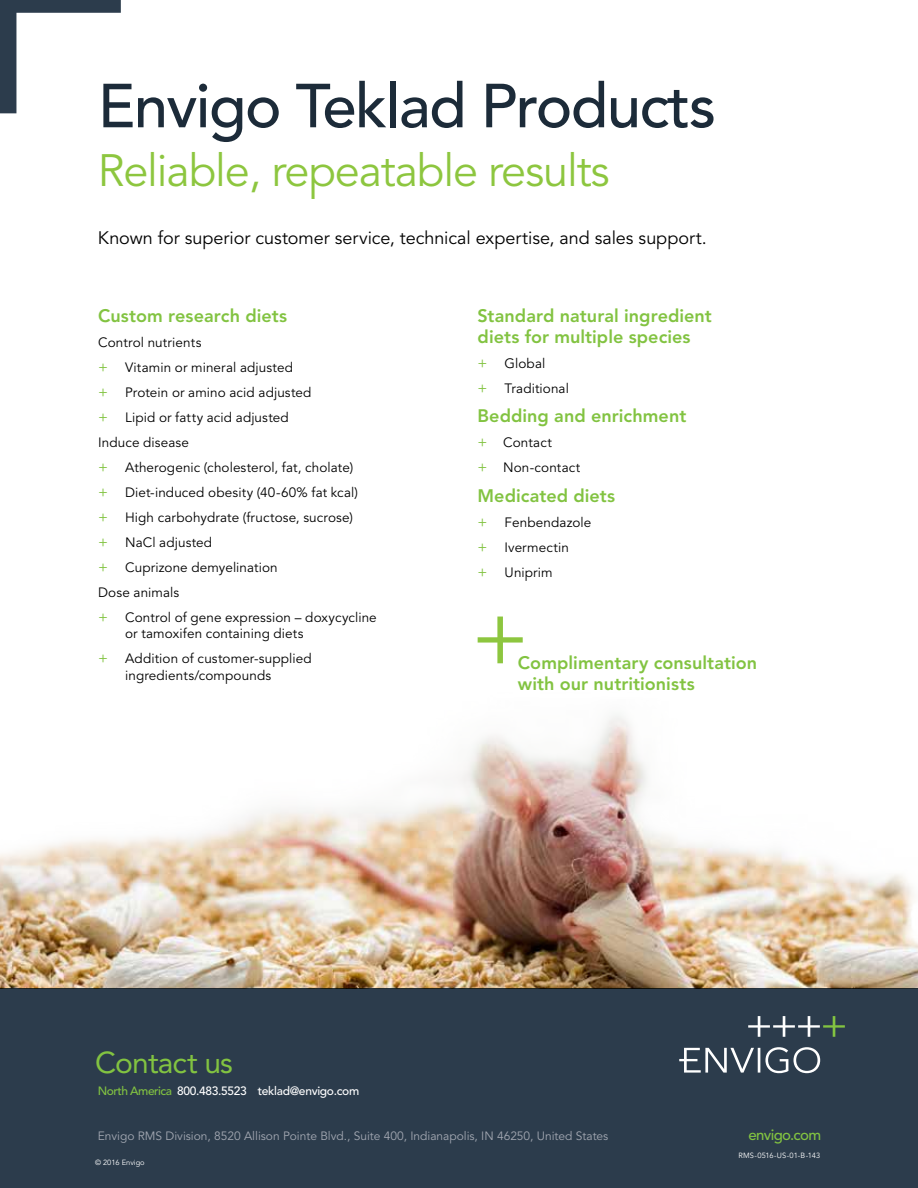
<style>
.page{position:relative;width:918px;height:1188px;background:#fff}
.page>*{position:absolute;margin:0;border:0;box-sizing:border-box;transform-origin:0 0}
.t1{font:500 61.5px "Avenir LT Std";letter-spacing:-.025em;color:#1c2b39}
.t2{font:45px "Avenir LT Std";letter-spacing:-.025em;color:#8dc63f}
.t3{font:30px "Avenir LT Std";letter-spacing:-.03em;color:#82c341}
.t4{font:800 18px/21px "Avenir LT Std";letter-spacing:.005em;color:#82c341}
.t5{font:18px "Avenir LT Std";letter-spacing:-.005em;color:#000}
.t6{font:500 15px "Avenir LT Std";letter-spacing:-.04em;color:#82c341}
.t7{font:13.5px/25px "Avenir LT Std";letter-spacing:.01em;color:#000}
.t8{font:12px "Avenir LT Std";color:#a3a8b2}
.t9{font:500 12px "Avenir LT Std";letter-spacing:-.025em;color:#fff}
.t10{font:7.5px "Avenir LT Std";color:#fff}
.s1{font-size:15px;color:#82c341}
.s2{color:#82c341}
</style>
<div class="page">
<div style="left:0;top:988px;width:918px;height:200px;background:#2c3c4c"></div>
<svg style="left:679px;top:1047px;width:109px;height:26px"></svg>
<svg style="left:794px;top:1047px;width:26px;height:26px"></svg>
<svg style="left:748px;top:1016px;width:97px;height:21px"></svg>
<svg style="left:0;top:0;width:121px;height:113px"></svg>
<img style="left:0;top:715px;width:918px;height:273px">
<svg style="left:478px;top:617px;width:45px;height:46px"></svg>
<h1 class="t1" style="left:98px;top:70px;width:620px">Envigo Teklad Products</h1>
<h2 class="t2" style="left:98px;top:144px;width:514px">Reliable, repeatable results</h2>
<h3 class="t5" style="left:98px;top:228px;width:611px">Known for superior customer service, technical expertise, and sales support.</h3>
<h3 class="t4" style="left:98px;top:305px;width:191px">Custom research diets</h3>
<p class="t7" style="left:98px;top:330px;width:280px">Control nutrients<br><span class="s1">+</span> Vitamin or mineral adjusted<br><span class="s1">+</span> Protein or amino acid adjusted<br><span class="s1">+</span> Lipid or fatty acid adjusted<br>Induce disease<br><span class="s1">+</span> Atherogenic (cholesterol, fat, cholate)<br><span class="s1">+</span> Diet-induced obesity (40-60% fat kcal)<br><span class="s1">+</span> High carbohydrate (fructose, sucrose)<br><span class="s1">+</span> NaCl adjusted<br><span class="s1">+</span> Cuprizone demyelination<br>Dose animals<br><span class="s1">+</span> Control of gene expression – doxycycline</p>
<p class="t7" style="left:98px;top:622px;width:215px;text-indent:27px">or tamoxifen containing diets <span class="s1">+</span> Addition of customer-supplied</p>
<p class="t7" style="left:125px;top:663px;width:148px">ingredients/compounds</p>
<h3 class="t4" style="left:478px;top:305px;width:236px">Standard natural ingredient diets for multiple species</h3>
<p class="t7" style="left:478px;top:351px;width:93px"><span class="s1">+</span> Global<br><span class="s1">+</span> Traditional</p>
<h3 class="t4" style="left:478px;top:406px;width:210px">Bedding and enrichment</h3>
<p class="t7" style="left:478px;top:431px;width:104px"><span class="s1">+</span> Contact<br><span class="s1">+</span> Non-contact</p>
<h3 class="t4" style="left:478px;top:485px;width:139px">Medicated diets</h3>
<p class="t7" style="left:478px;top:510px;width:115px"><span class="s1">+</span> Fenbendazole <span class="s1">+</span> Ivermectin<br><span class="s1">+</span> Uniprim</p>
<h3 class="t4" style="left:518px;top:652px;width:241px">Complimentary consultation with our nutritionists</h3>
<h3 class="t3" style="left:95px;top:1045px;width:140px">Contact us</h3>
<p class="t9" style="left:98px;top:1083px;width:263px"><span class="s2">North America</span> 800.483.5523 teklad@envigo.com</p>
<p class="t8" style="left:98px;top:1128px;width:512px">Envigo RMS Division, 8520 Allison Pointe Blvd., Suite 400, Indianapolis, IN 46250, United States</p>
<p class="t10" style="left:95px;top:1158px;width:51px">© 2016 Envigo</p>
<p class="t6" style="left:748px;top:1126px;width:74px">envigo.com</p>
<p class="t10" style="left:739px;top:1151px;width:83px">RMS-0516-US-01-B-143</p>
</div>
